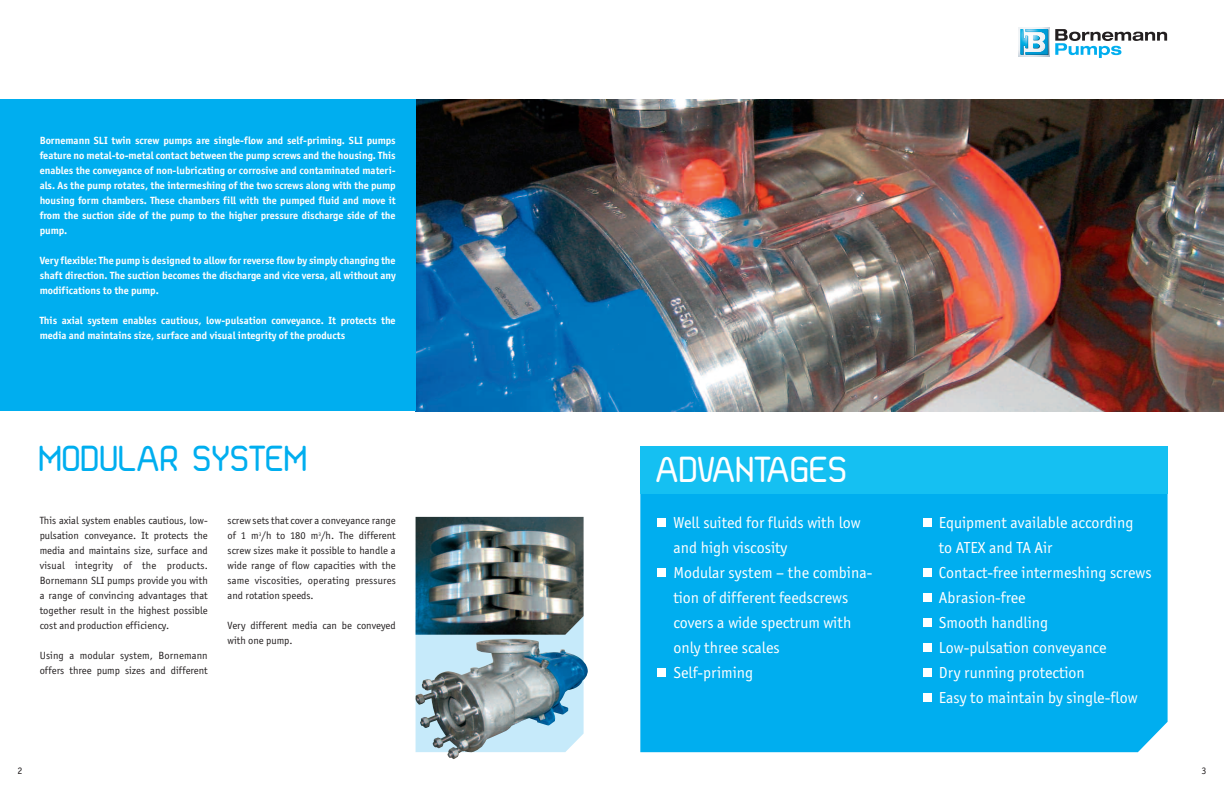
<style>
.page{position:relative;width:1224px;height:792px;background:#fff}
.page>*{position:absolute;margin:0;border:0;box-sizing:border-box;transform-origin:0 0}
.t1{font:40px "Superscoop rounded";letter-spacing:.02em;color:#00aeef}
.t2{font:40px "Superscoop rounded";letter-spacing:.02em;color:#fff}
.t3{font:16px/25px "Officina San ITC";color:#fff}
.t4{font:700 10.5px/15px "Officina San ITC";color:#fff;text-align:justify}
.t5{font:10.5px/15px "Officina San ITC";color:#231f20;text-align:justify}
.t6{font:10px "Officina San ITC";color:#231f20}
</style>
<div class="page">
<div style="left:640px;top:493px;width:528px;height:259px;background:#00aeef"></div>
<div style="left:640px;top:446px;width:528px;height:47px;background:#15c0f2"></div>
<svg style="left:1019px;top:27px;width:148px;height:31px"></svg>
<img style="left:416px;top:99px;width:808px;height:312px">
<div style="left:0;top:99px;width:416px;height:312px;background:#00aeef"></div>
<div style="left:657px;top:518px;width:9px;height:9px;background:#fff"></div>
<div style="left:657px;top:568px;width:9px;height:9px;background:#fff"></div>
<div style="left:923px;top:518px;width:9px;height:9px;background:#fff"></div>
<div style="left:923px;top:568px;width:9px;height:9px;background:#fff"></div>
<div style="left:923px;top:593px;width:9px;height:9px;background:#fff"></div>
<div style="left:923px;top:618px;width:9px;height:9px;background:#fff"></div>
<div style="left:923px;top:643px;width:9px;height:9px;background:#fff"></div>
<div style="left:923px;top:669px;width:9px;height:8px;background:#fff"></div>
<div style="left:923px;top:693px;width:9px;height:9px;background:#fff"></div>
<div style="left:657px;top:669px;width:9px;height:8px;background:#fff"></div>
<svg style="left:416px;top:635px;width:168px;height:3px"></svg>
<img style="left:416px;top:517px;width:168px;height:118px">
<img style="left:415px;top:638px;width:173px;height:121px">
<p class="t4" style="left:40px;top:133px;width:358px">Bornemann SLI twin screw pumps are single-flow and self-priming. SLI pumps feature no metal-to-metal contact between the pump screws and the housing. This enables the conveyance of non-lubricating or corrosive and contaminated materi&shy;als. As the pump rotates, the intermeshing of the two screws along with the pump housing form chambers. These chambers fill with the pumped fluid and move it from the suction side of the pump to the higher pressure discharge side of the pump.</p>
<p class="t4" style="left:40px;top:253px;width:358px">Very flexible: The pump is designed to allow for reverse flow by simply changing the shaft direction. The suction becomes the discharge and vice versa, all without any modifications to the pump.</p>
<p class="t4" style="left:40px;top:313px;width:358px">This axial system enables cautious, low-pulsation conveyance. It protects the media and maintains size, surface and visual integrity of the products</p>
<h1 class="t1" style="left:40px;top:439px;width:270px">MODULAR SYSTEM</h1>
<h1 class="t2" style="left:656px;top:450px;width:192px">ADVANTAGES</h1>
<p class="t5" style="left:40px;top:513px;width:170px">This axial system enables cautious, low&shy;pulsation conveyance. It protects the media and maintains size, surface and visual integrity of the products.<br>Bornemann SLI pumps provide you with a range of convincing advantages that together result in the highest possible cost and production efficiency.</p>
<p class="t5" style="left:40px;top:648px;width:170px">Using a modular system, Bornemann offers three pump sizes and different</p>
<p class="t5" style="left:228px;top:513px;width:170px">screw sets that cover a conveyance range of 1 m<sup>3</sup>/h to 180 m<sup>3</sup>/h. The different screw sizes make it possible to handle a wide range of flow capacities with the same viscosities, operating pressures and rotation speeds.</p>
<p class="t5" style="left:228px;top:618px;width:170px">Very different media can be conveyed with one pump.</p>
<h2 class="t3" style="left:673px;top:510px;width:189px;text-indent:-17px">• Well suited for fluids with low and high viscosity</h2>
<h2 class="t3" style="left:673px;top:560px;width:200px;text-indent:-17px">• Modular system – the combina&shy;tion of different feedscrews covers a wide spectrum with only three scales</h2>
<h2 class="t3" style="left:656px;top:660px;width:98px">• Self-priming</h2>
<h2 class="t3" style="left:939px;top:510px;width:196px;text-indent:-17px">• Equipment available according to ATEX and TA Air</h2>
<h2 class="t3" style="left:922px;top:560px;width:231px">• Contact-free intermeshing screws</h2>
<h2 class="t3" style="left:922px;top:585px;width:105px">• Abrasion-free</h2>
<h2 class="t3" style="left:922px;top:610px;width:128px">• Smooth handling</h2>
<h2 class="t3" style="left:922px;top:635px;width:186px">• Low-pulsation conveyance</h2>
<h2 class="t3" style="left:922px;top:660px;width:165px">• Dry running protection</h2>
<h2 class="t3" style="left:922px;top:685px;width:217px">• Easy to maintain by single-flow</h2>
<p class="t6" style="left:17px;top:765px;width:6px">2</p>
<p class="t6" style="left:1202px;top:765px;width:6px">3</p>
</div>
